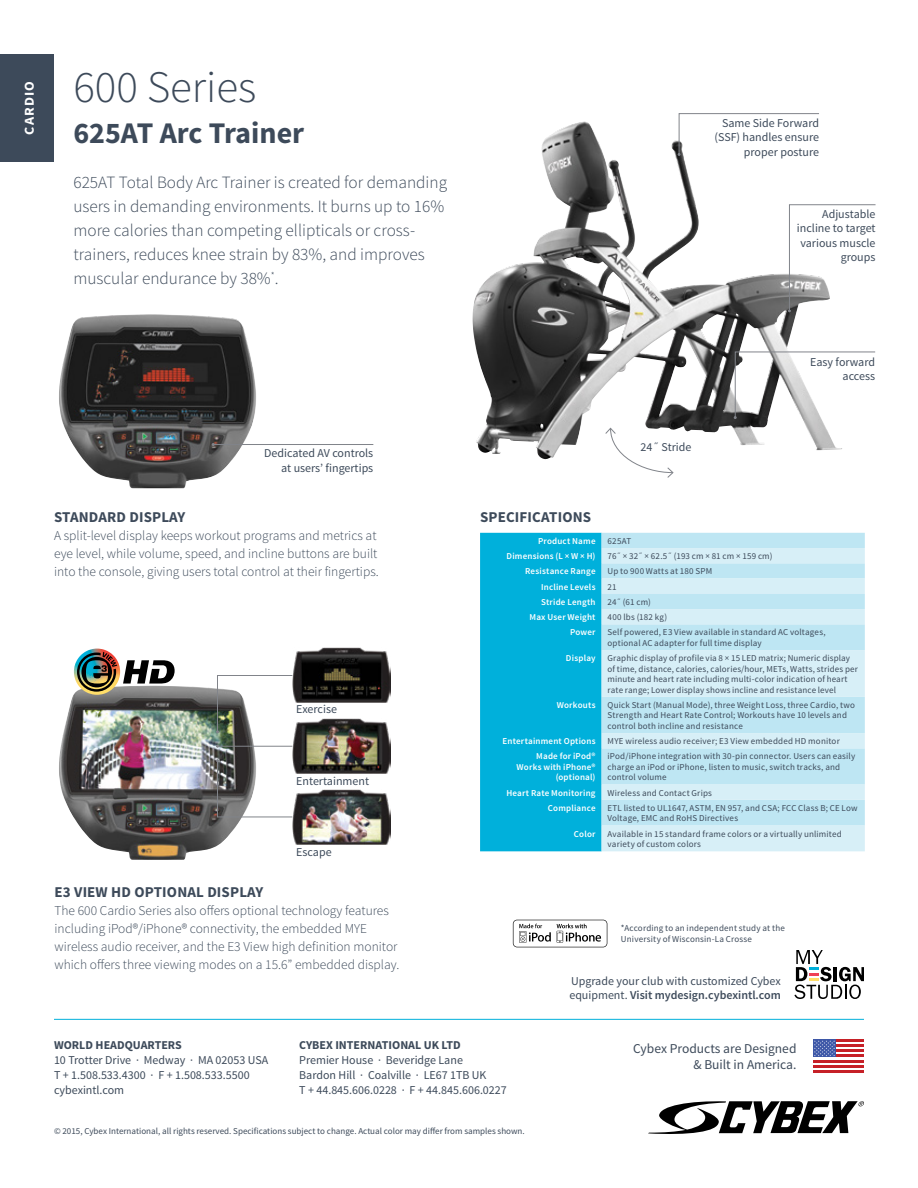
<style>
.page{position:relative;width:918px;height:1188px;background:#fff}
.page>*{position:absolute;margin:0;border:0;box-sizing:border-box;transform-origin:0 0}
.t1{font:300 45px "Source Sans Pro";color:#3d4a5a}
.t2{font:700 30px "Source Sans Pro";color:#3d4a5a}
.t3{font:300 17.25px/24px "Source Sans Pro";color:#3d4a5a}
.t4{font:700 15px "Source Sans Pro";letter-spacing:.01em;color:#3d4a5a}
.t5{font:300 13.5px/18px "Source Sans Pro";color:#3d4a5a}
.t6{font:13.5px/16.2px "Source Sans Pro";color:#3d4a5a;text-align:right}
.t7{font:700 13.5px "Source Sans Pro";letter-spacing:.075em;color:#fff;scale:1.05 1}
.t8{font:12px/14.4px "Source Sans Pro";color:#3d4a5a;text-align:right}
.t9{font:700 12px "Source Sans Pro";color:#3d4a5a}
.t10{font:9px/10.5px "Source Sans Pro";letter-spacing:.02em;color:#3d4a5a}
.t11{font:600 9px/10.5px "Source Sans Pro";letter-spacing:.02em;color:#fff;text-align:right}
.t12{font:9px "Source Sans Pro";color:#3d4a5a}
.s1{font-weight:600}
</style>
<div class="page">
<div style="left:0;top:54px;width:54px;height:108px;background:#3d4a5a"></div>
<svg style="left:648px;top:1101px;width:216px;height:33px"></svg>
<hr style="left:836px;top:1040px;width:28px;height:2px;background:#c62027">
<hr style="left:836px;top:1045px;width:28px;height:2px;background:#c62027">
<hr style="left:836px;top:1050px;width:28px;height:2px;background:#c62027">
<hr style="left:836px;top:1055px;width:28px;height:2px;background:#c62027">
<hr style="left:813px;top:1060px;width:51px;height:2px;background:#c62027">
<hr style="left:813px;top:1065px;width:51px;height:2px;background:#c62027">
<hr style="left:813px;top:1070px;width:51px;height:2px;background:#c62027">
<div style="left:813px;top:1040px;width:23px;height:17px;background:#3d57a7"></div>
<svg style="left:814px;top:1040px;width:21px;height:16px"></svg>
<svg style="left:794px;top:950px;width:70px;height:49px"></svg>
<svg style="left:513px;top:920px;width:94px;height:27px"></svg>
<hr style="left:54px;top:1019px;width:810px;height:1px;background:#00b0db">
<img style="left:473px;top:122px;width:246px;height:337px">
<img style="left:59px;top:314px;width:197px;height:174px">
<img style="left:59px;top:686px;width:197px;height:174px">
<img style="left:293px;top:647px;width:97px;height:56px">
<img style="left:292px;top:718px;width:98px;height:56px">
<img style="left:292px;top:789px;width:98px;height:56px">
<img style="left:74px;top:649px;width:101px;height:46px">
<hr style="left:213px;top:444px;width:160px;height:1px;background:#81848a">
<svg style="left:216px;top:675px;width:77px;height:58px"></svg>
<hr style="left:218px;top:746px;width:74px;height:1px;background:#81848a">
<svg style="left:216px;top:759px;width:77px;height:59px"></svg>
<svg style="left:605px;top:427px;width:69px;height:51px"></svg>
<svg style="left:788px;top:204px;width:88px;height:108px"></svg>
<svg style="left:734px;top:351px;width:142px;height:68px"></svg>
<svg style="left:678px;top:113px;width:141px;height:43px"></svg>
<svg style="left:480px;top:533px;width:385px;height:318px;background:#3cc1e2"></svg>
<div style="left:602px;top:594px;width:263px;height:15px;background:#bee6f3"></div>
<svg style="left:602px;top:609px;width:263px;height:242px;background:#caeaf5"></svg>
<h3 class="t7" style="left:21px;top:135px;width:52px;rotate:-90deg">CARDIO</h3>
<h1 class="t1" style="left:73px;top:59px;width:185px">600 Series</h1>
<h2 class="t2" style="left:73px;top:113px;width:232px">625AT Arc Trainer</h2>
<h3 class="t3" style="left:73px;top:171px;width:375px">625AT Total Body Arc Trainer is created for demanding users in demanding environments. It burns up to 16% more calories than competing ellipticals or cross&shy;trainers, reduces knee strain by 83%, and improves muscular endurance by 38%<sup>*</sup>.</h3>
<h3 class="t8" style="left:715px;top:116px;width:106px">Same Side Forward (SSF) handles ensure proper posture</h3>
<h3 class="t8" style="left:797px;top:207px;width:80px">Adjustable incline to target various muscle groups</h3>
<h3 class="t8" style="left:264px;top:446px;width:111px">Dedicated AV controls at users’ fingertips</h3>
<h3 class="t8" style="left:641px;top:440px;width:52px">24˝ Stride</h3>
<h3 class="t8" style="left:810px;top:355px;width:67px">Easy forward access</h3>
<h3 class="t4" style="left:54px;top:508px;width:133px">STANDARD DISPLAY</h3>
<h3 class="t4" style="left:480px;top:508px;width:113px">SPECIFICATIONS</h3>
<h3 class="t5" style="left:54px;top:527px;width:326px">A split-level display keeps workout programs and metrics at eye level, while volume, speed, and incline buttons are built into the console, giving users total control at their fingertips.</h3>
<p class="t11" style="left:538px;top:536px;width:59px">Product Name</p>
<p class="t10" style="left:608px;top:536px;width:25px">625AT</p>
<p class="t11" style="left:507px;top:551px;width:91px">Dimensions (L × W × H)</p>
<p class="t10" style="left:608px;top:551px;width:166px">76˝ × 32˝ × 62.5˝ (193 cm × 81 cm × 159 cm)</p>
<p class="t11" style="left:525px;top:566px;width:72px">Resistance Range</p>
<p class="t10" style="left:608px;top:566px;width:106px">Up to 900 Watts at 180 SPM</p>
<p class="t11" style="left:541px;top:582px;width:56px">Incline Levels</p>
<p class="t10" style="left:608px;top:581px;width:11px">21</p>
<p class="t11" style="left:541px;top:597px;width:56px">Stride Length</p>
<p class="t10" style="left:608px;top:597px;width:45px">24˝ (61 cm)</p>
<p class="t11" style="left:530px;top:612px;width:68px">Max User Weight</p>
<p class="t10" style="left:608px;top:612px;width:61px">400 lbs (182 kg)</p>
<p class="t11" style="left:570px;top:627px;width:27px">Power</p>
<p class="t10" style="left:608px;top:627px;width:220px">Self powered, E3 View available in standard AC voltages, optional AC adapter for full time display</p>
<p class="t11" style="left:566px;top:653px;width:31px">Display</p>
<p class="t10" style="left:608px;top:653px;width:252px">Graphic display of profile via 8 × 15 LED matrix; Numeric display of time, distance, calories, calories/hour, METs, Watts, strides per minute and heart rate including multi-color indication of heart rate range; Lower display shows incline and resistance level</p>
<p class="t11" style="left:557px;top:700px;width:40px">Workouts</p>
<p class="t10" style="left:608px;top:700px;width:249px">Quick Start (Manual Mode), three Weight Loss, three Cardio, two<br>Strength and Heart Rate Control; Workouts have 10 levels and control both incline and resistance</p>
<p class="t11" style="left:503px;top:736px;width:94px">Entertainment Options</p>
<p class="t10" style="left:608px;top:736px;width:234px">MYE wireless audio receiver; E3 View embedded HD monitor</p>
<p class="t11" style="left:517px;top:751px;width:80px">Made for iPod®<br>Works with iPhone® (optional)</p>
<p class="t10" style="left:608px;top:751px;width:249px">iPod/iPhone integration with 30-pin connector. Users can easily charge an iPod or iPhone, listen to music, switch tracks, and control volume</p>
<p class="t11" style="left:506px;top:788px;width:91px">Heart Rate Monitoring</p>
<p class="t10" style="left:608px;top:788px;width:106px">Wireless and Contact Grips</p>
<p class="t11" style="left:548px;top:803px;width:49px">Compliance</p>
<p class="t10" style="left:608px;top:803px;width:252px">ETL listed to UL1647, ASTM, EN 957, and CSA; FCC Class B; CE Low<br>Voltage, EMC and RoHS Directives</p>
<p class="t11" style="left:574px;top:829px;width:23px">Color</p>
<p class="t10" style="left:608px;top:829px;width:236px">Available in 15 standard frame colors or a virtually unlimited variety of custom colors</p>
<h3 class="t8" style="left:296px;top:702px;width:42px">Exercise</h3>
<h3 class="t8" style="left:296px;top:774px;width:74px">Entertainment</h3>
<h3 class="t8" style="left:296px;top:845px;width:37px">Escape</h3>
<h3 class="t4" style="left:55px;top:882px;width:210px">E3 VIEW HD OPTIONAL DISPLAY</h3>
<p class="t5" style="left:55px;top:901px;width:346px">The 600 Cardio Series also offers optional technology features including iPod®/iPhone® connectivity, the embedded MYE wireless audio receiver, and the E3 View high definition monitor which offers three viewing modes on a 15.6” embedded display.</p>
<h3 class="t9" style="left:54px;top:1037px;width:129px">WORLD HEADQUARTERS</h3>
<h3 class="t8" style="left:54px;top:1052px;width:216px;line-height:15px;text-align:left">10 Trotter Drive · Medway · MA 02053 USA<br>T + 1.508.533.4300 · F + 1.508.533.5500 cybexintl.com</h3>
<h3 class="t9" style="left:299px;top:1037px;width:163px">CYBEX INTERNATIONAL UK LTD</h3>
<h3 class="t8" style="left:299px;top:1052px;width:209px;line-height:15px;text-align:left">Premier House · Beveridge Lane<br>Bardon Hill · Coalville · LE67 1TB UK<br>T + 44.845.606.0228 · F + 44.845.606.0227</h3>
<p class="t12" style="left:54px;top:1125px;width:472px">© 2015, Cybex International, all rights reserved. Specifications subject to change. Actual color may differ from samples shown.</p>
<p class="t10" style="left:621px;top:923px;width:165px">*According to an independent study at the<br>University of Wisconsin-La Crosse</p>
<h3 class="t8" style="left:569px;top:974px;width:213px;text-align:left">Upgrade your club with customized Cybex equipment. <span class="s1">Visit mydesign.cybexintl.com</span></h3>
<h3 class="t6" style="left:633px;top:1041px;width:165px">Cybex Products are Designed &amp; Built in America.</h3>
</div>
